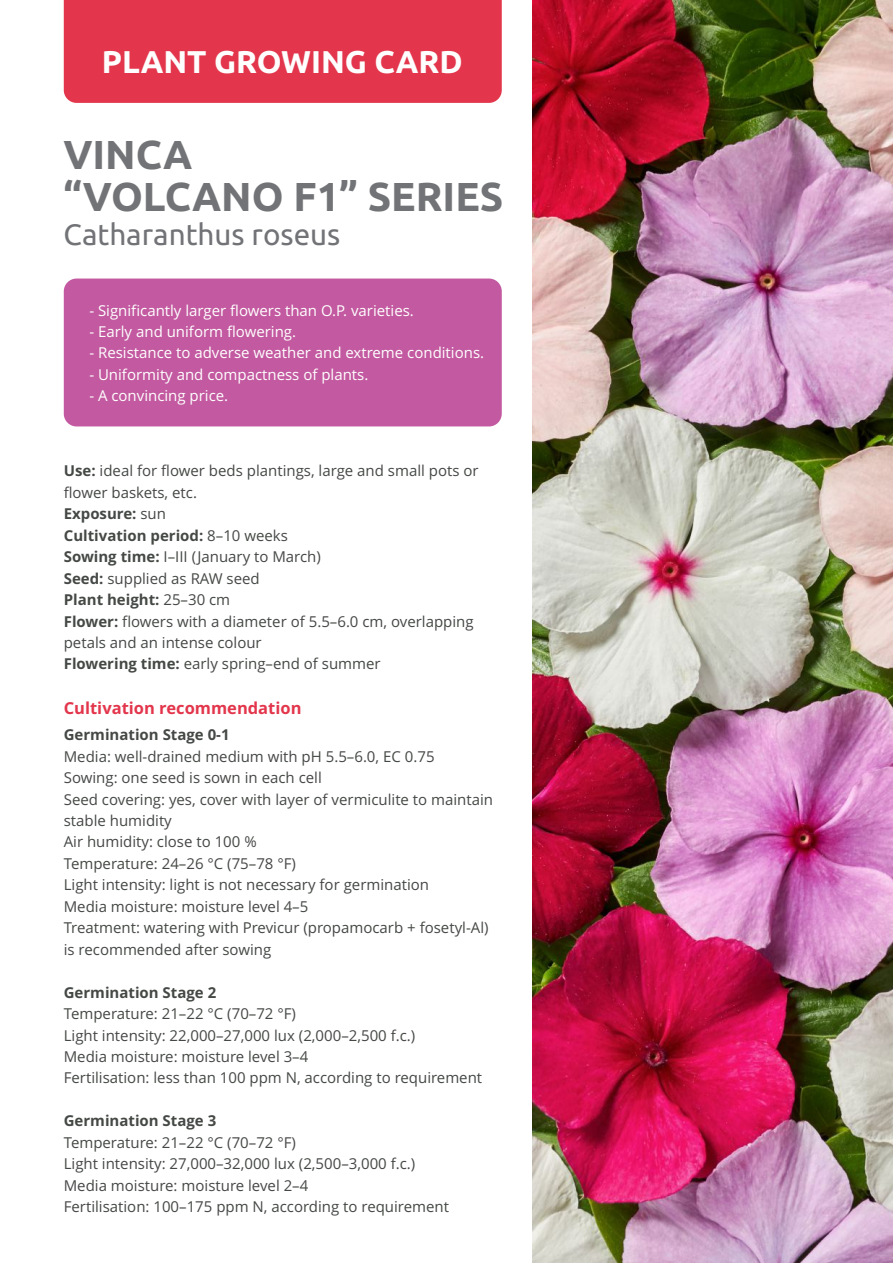
<style>
.page{position:relative;width:893px;height:1263px;background:#fff}
.page>*{position:absolute;margin:0;border:0;box-sizing:border-box;transform-origin:0 0}
.t1{font:700 40.35px/41.7px "Ubuntu";color:#727376}
.t2{font:700 31.5px "Ubuntu";color:#fefefe}
.t3{font:29.7px "Ubuntu";color:#727376}
.t4{font:700 16.5px "Open Sans";color:#e3364c}
.t5{font:15px/21.5px "Open Sans";color:#454945}
.t6{font:15px "Open Sans";color:#fefefe}
.t7{font:700 15px "Open Sans";color:#454945}
.s1{font-weight:700}
</style>
<div class="page">
<img style="left:533px;top:0;width:360px;height:1263px">
<div style="left:64px;top:279px;width:438px;height:147px;background:#c359a0;border-radius:13px"></div>
<div style="left:64px;top:0;width:438px;height:103px;background:#e3364c"></div>
<h2 class="t2" style="left:102px;top:49px;width:363px">PLANT GROWING CARD</h2>
<h1 class="t1" style="left:63px;top:137px;width:441px">VINCA<br>“VOLCANO F1” SERIES</h1>
<h3 class="t3" style="left:64px;top:222px;width:278px">Catharanthus roseus</h3>
<p class="t6" style="left:89px;top:304px;width:326px">- Significantly larger flowers than O.P. varieties.</p>
<p class="t6" style="left:89px;top:325px;width:208px">- Early and uniform flowering.</p>
<p class="t6" style="left:89px;top:347px;width:396px">- Resistance to adverse weather and extreme conditions.</p>
<p class="t6" style="left:89px;top:368px;width:281px">- Uniformity and compactness of plants.</p>
<p class="t6" style="left:89px;top:390px;width:140px">- A convincing price.</p>
<p class="t5" style="left:64px;top:462px;width:416px"><span class="s1">Use:</span> ideal for flower beds plantings, large and small pots or flower baskets, etc.<br><span class="s1">Exposure:</span> sun<br><span class="s1">Cultivation period:</span> 8–10 weeks<br><span class="s1">Sowing time:</span> I–III (January to March)<br><span class="s1">Seed:</span> supplied as RAW seed<br><span class="s1">Plant height:</span> 25–30 cm<br><span class="s1">Flower:</span> flowers with a diameter of 5.5–6.0 cm, overlapping petals and an intense colour<br><span class="s1">Flowering time:</span> early spring–end of summer</p>
<p class="t4" style="left:64px;top:701px;width:239px">Cultivation recommendation</p>
<p class="t7" style="left:64px;top:729px;width:167px">Germination Stage 0-1</p>
<p class="t5" style="left:64px;top:747px;width:431px">Media: well-drained medium with pH 5.5–6.0, EC 0.75<br>Sowing: one seed is sown in each cell<br>Seed covering: yes, cover with layer of vermiculite to maintain stable humidity<br>Air humidity: close to 100 %<br>Temperature: 24–26 °C (75–78 °F)<br>Light intensity: light is not necessary for germination<br>Media moisture: moisture level 4–5<br>Treatment: watering with Previcur (propamocarb + fosetyl-Al) is recommended after sowing</p>
<p class="t7" style="left:64px;top:986px;width:154px">Germination Stage 2</p>
<p class="t5" style="left:64px;top:1004px;width:420px">Temperature: 21–22 °C (70–72 °F)<br>Light intensity: 22,000–27,000 lux (2,000–2,500 f.c.)<br>Media moisture: moisture level 3–4<br>Fertilisation: less than 100 ppm N, according to requirement</p>
<p class="t7" style="left:64px;top:1115px;width:154px">Germination Stage 3</p>
<p class="t5" style="left:64px;top:1133px;width:387px">Temperature: 21–22 °C (70–72 °F)<br>Light intensity: 27,000–32,000 lux (2,500–3,000 f.c.)<br>Media moisture: moisture level 2–4<br>Fertilisation: 100–175 ppm N, according to requirement</p>
</div>
